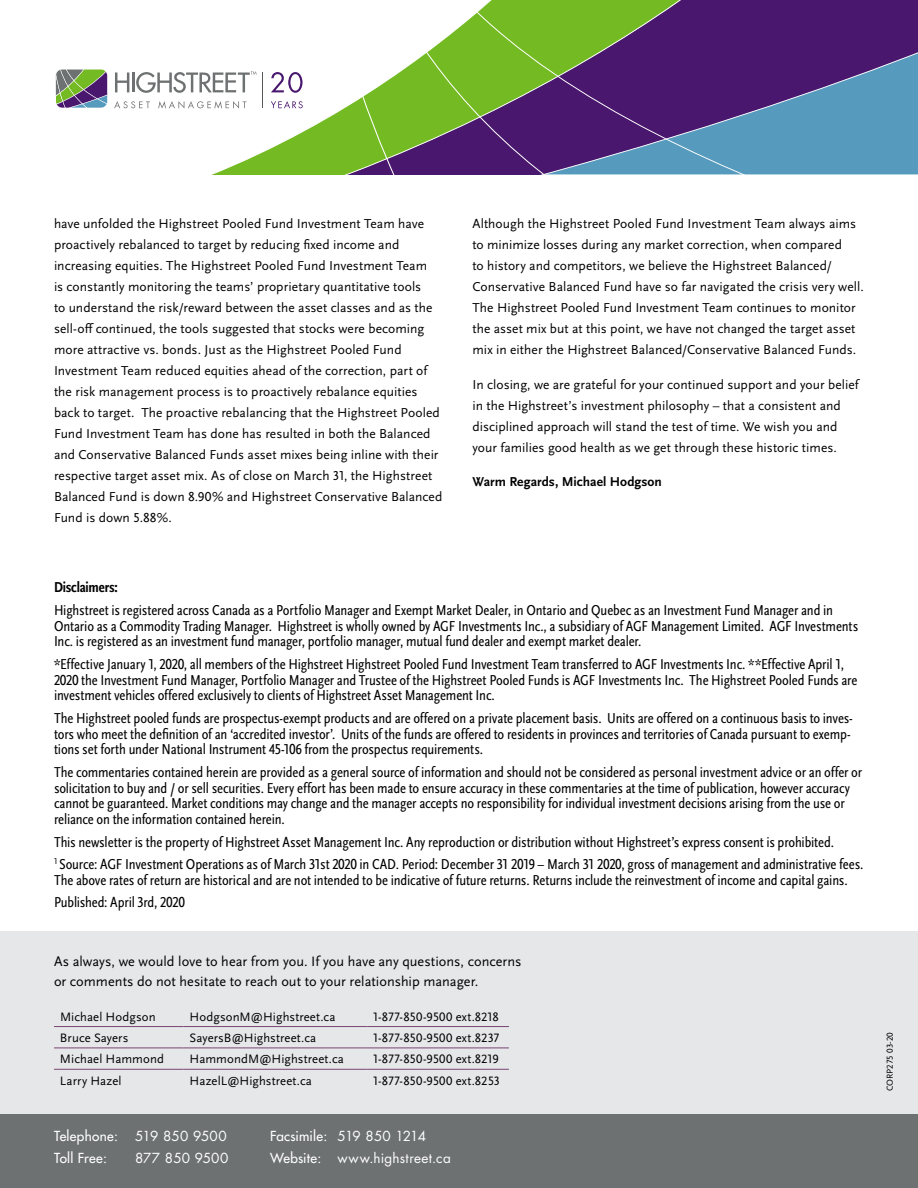
<style>
.page{position:relative;width:918px;height:1188px;background:#fff}
.page>*{position:absolute;margin:0;border:0;box-sizing:border-box;transform-origin:0 0}
.t1{font:condensed 15px/15.8px "Scala Sans OT";letter-spacing:-.01em;color:#000}
.t2{font:700 condensed 15px "Scala Sans OT";letter-spacing:-.01em;color:#000}
.t3{font:14.25px/19.5px "Scala Sans OT";color:#000}
.t4{font:13.5px/21px "Scala Sans OT";letter-spacing:.005em;color:#000}
.t5{font:13.5px "Futura";letter-spacing:.015em;color:#fff}
.t6{font:13.5px "Futura";letter-spacing:.02em;color:#fff}
.t7{font:700 13.5px "Scala Sans OT";color:#000}
.t8{font:12.75px "Scala Sans OT";letter-spacing:.005em;color:#000}
.t9{font:9px "Scala Sans OT";color:#000}
.s1{font-style:inherit}
</style>
<div class="page">
<div style="left:0;top:932px;width:918px;height:248px;background:#e6e7e8"></div>
<div style="left:0;top:1114px;width:918px;height:74px;background:#6e7171"></div>
<hr style="left:54px;top:1069px;width:130px;height:1px;background:#794576">
<hr style="left:184px;top:1069px;width:183px;height:1px;background:#794576">
<hr style="left:367px;top:1069px;width:142px;height:1px;background:#794576">
<hr style="left:54px;top:1026px;width:130px;height:1px;background:#794576">
<hr style="left:184px;top:1026px;width:183px;height:1px;background:#794576">
<hr style="left:367px;top:1026px;width:142px;height:1px;background:#794576">
<hr style="left:54px;top:1048px;width:130px;height:1px;background:#794576">
<hr style="left:184px;top:1048px;width:183px;height:1px;background:#794576">
<hr style="left:367px;top:1048px;width:142px;height:1px;background:#794576">
<svg style="left:56px;top:69px;width:52px;height:39px;background:#768274"></svg>
<svg style="left:115px;top:72px;width:56px;height:21px"></svg>
<svg style="left:114px;top:101px;width:36px;height:7px"></svg>
<svg style="left:158px;top:101px;width:13px;height:8px"></svg>
<svg style="left:171px;top:71px;width:146px;height:103px"></svg>
<svg style="left:710px;top:0;width:208px;height:174px;background:#505794"></svg>
<svg style="left:446px;top:0;width:264px;height:174px;background:#60635f"></svg>
<svg style="left:317px;top:38px;width:129px;height:136px"></svg>
<p class="t4" style="left:54px;top:213px;width:390px">have unfolded the Highstreet Pooled Fund Investment Team have proactively rebalanced to target by reducing fixed income and increasing equities. The Highstreet Pooled Fund Investment Team<br>is constantly monitoring the teams’ proprietary quantitative tools<br>to understand the risk/reward between the asset classes and as the sell-off continued, the tools suggested that stocks were becoming more attractive vs. bonds. Just as the Highstreet Pooled Fund Investment Team reduced equities ahead of the correction, part of the risk management process is to proactively rebalance equities back to target. The proactive rebalancing that the Highstreet Pooled Fund Investment Team has done has resulted in both the Balanced and Conservative Balanced Funds asset mixes being inline with their respective target asset mix. As of close on March 31, the Highstreet Balanced Fund is down 8.90% and Highstreet Conservative Balanced Fund is down 5.88%.</p>
<p class="t4" style="left:472px;top:214px;width:393px">Although the Highstreet Pooled Fund Investment Team always aims to minimize losses during any market correction, when compared<br>to history and competitors, we believe the Highstreet Balanced/ Conservative Balanced Fund have so far navigated the crisis very well.<br>The Highstreet Pooled Fund Investment Team continues to monitor the asset mix but at this point, we have not changed the target asset mix in either the Highstreet Balanced/Conservative Balanced Funds.</p>
<p class="t4" style="left:472px;top:374px;width:388px">In closing, we are grateful for your continued support and your belief in the Highstreet’s investment philosophy – that a consistent and disciplined approach will stand the test of time. We wish you and your families good health as we get through these historic times.</p>
<p class="t7" style="left:472px;top:474px;width:191px">Warm Regards, Michael Hodgson</p>
<p class="t2" style="left:54px;top:579px;width:65px">Disclaimers:</p>
<p class="t1" style="left:54px;top:602px;width:806px">Highstreet is registered across Canada as a Portfolio Manager and Exempt Market Dealer, in Ontario and Quebec as an Investment Fund Manager and in<br>Ontario as a Commodity Trading Manager. Highstreet is wholly owned by AGF Investments Inc., a subsidiary of AGF Management Limited. AGF Investments<br>Inc. is registered as an investment fund manager, portfolio manager, mutual fund dealer and exempt market dealer.</p>
<p class="t1" style="left:54px;top:656px;width:805px">*Effective January 1, 2020, all members of the Highstreet Highstreet Pooled Fund Investment Team transferred to AGF Investments Inc. **Effective April 1,<br>2020 the Investment Fund Manager, Portfolio Manager and Trustee of the Highstreet Pooled Funds is AGF Investments Inc. The Highstreet Pooled Funds are investment vehicles offered exclusively to clients of Highstreet Asset Management Inc.</p>
<p class="t1" style="left:54px;top:710px;width:800px">The Highstreet pooled funds are prospectus-exempt products and are offered on a private placement basis. Units are offered on a continuous basis to inves&shy;tors who meet the definition of an ‘accredited investor’. Units of the funds are offered to residents in provinces and territories of Canada pursuant to exemp&shy;tions set forth under National Instrument 45-106 from the prospectus requirements.</p>
<p class="t1" style="left:54px;top:764px;width:810px">The commentaries contained herein are provided as a general source of information and should not be considered as personal investment advice or an offer or solicitation to buy and / or sell securities. Every effort has been made to ensure accuracy in these commentaries at the time of publication, however accuracy cannot be guaranteed. Market conditions may change and the manager accepts no responsibility for individual investment decisions arising from the use or reliance on the information contained herein.</p>
<p class="t1" style="left:54px;top:831px;width:811px;line-height:22.5px">This newsletter is the property of Highstreet Asset Management Inc. Any reproduction or distribution without Highstreet’s express consent is prohibited.<br><sup>1</sup> Source: AGF Investment Operations as of March 31st 2020 in CAD. Period: December 31 2019 – March 31 2020, gross of management and administrative fees.</p>
<p class="t1" style="left:54px;top:869px;width:795px;line-height:22.5px">The above rates of return are historical and are not intended to be indicative of future returns. Returns include the reinvestment of income and capital gains.<br>Published: April 3rd, 2020</p>
<p class="t3" style="left:54px;top:952px;width:469px">As always, we would love to hear from you. If you have any questions, concerns or comments do not hesitate to reach out to your relationship manager.</p>
<p class="t8" style="left:60px;top:1009px;width:97px">Michael Hodgson</p>
<p class="t8" style="left:190px;top:1009px;width:147px">HodgsonM@Highstreet.ca</p>
<p class="t8" style="left:373px;top:1009px;width:127px">1-877-850-9500 ext.8218</p>
<p class="t8" style="left:60px;top:1031px;width:70px">Bruce Sayers</p>
<p class="t8" style="left:190px;top:1031px;width:128px">SayersB@Highstreet.ca</p>
<p class="t8" style="left:373px;top:1031px;width:128px">1-877-850-9500 ext.8237</p>
<p class="t8" style="left:60px;top:1052px;width:106px">Michael Hammond</p>
<p class="t8" style="left:190px;top:1052px;width:156px">HammondM@Highstreet.ca</p>
<p class="t8" style="left:373px;top:1052px;width:127px">1-877-850-9500 ext.8219</p>
<p class="t8" style="left:60px;top:1074px;width:63px">Larry Hazel</p>
<p class="t8" style="left:190px;top:1074px;width:124px">HazelL@Highstreet.ca</p>
<p class="t8" style="left:373px;top:1074px;width:128px">1-877-850-9500 ext.8253</p>
<p class="t6" style="left:54px;top:1128px;width:65px">Telephone:</p>
<p class="t5" style="left:135px;top:1128px;width:93px">519 850 9500</p>
<p class="t6" style="left:270px;top:1128px;width:158px">Facsimile: <span class="s1">519 850 1214</span></p>
<p class="t6" style="left:54px;top:1150px;width:54px">Toll Free:</p>
<p class="t5" style="left:135px;top:1150px;width:95px">877 850 9500</p>
<p class="t5" style="left:270px;top:1150px;width:182px"><span class="s1">Website:</span> www.highstreet.ca</p>
<p class="t9" style="left:885px;top:1091px;width:60px;rotate:-90deg">CORP275 03-20</p>
</div>
